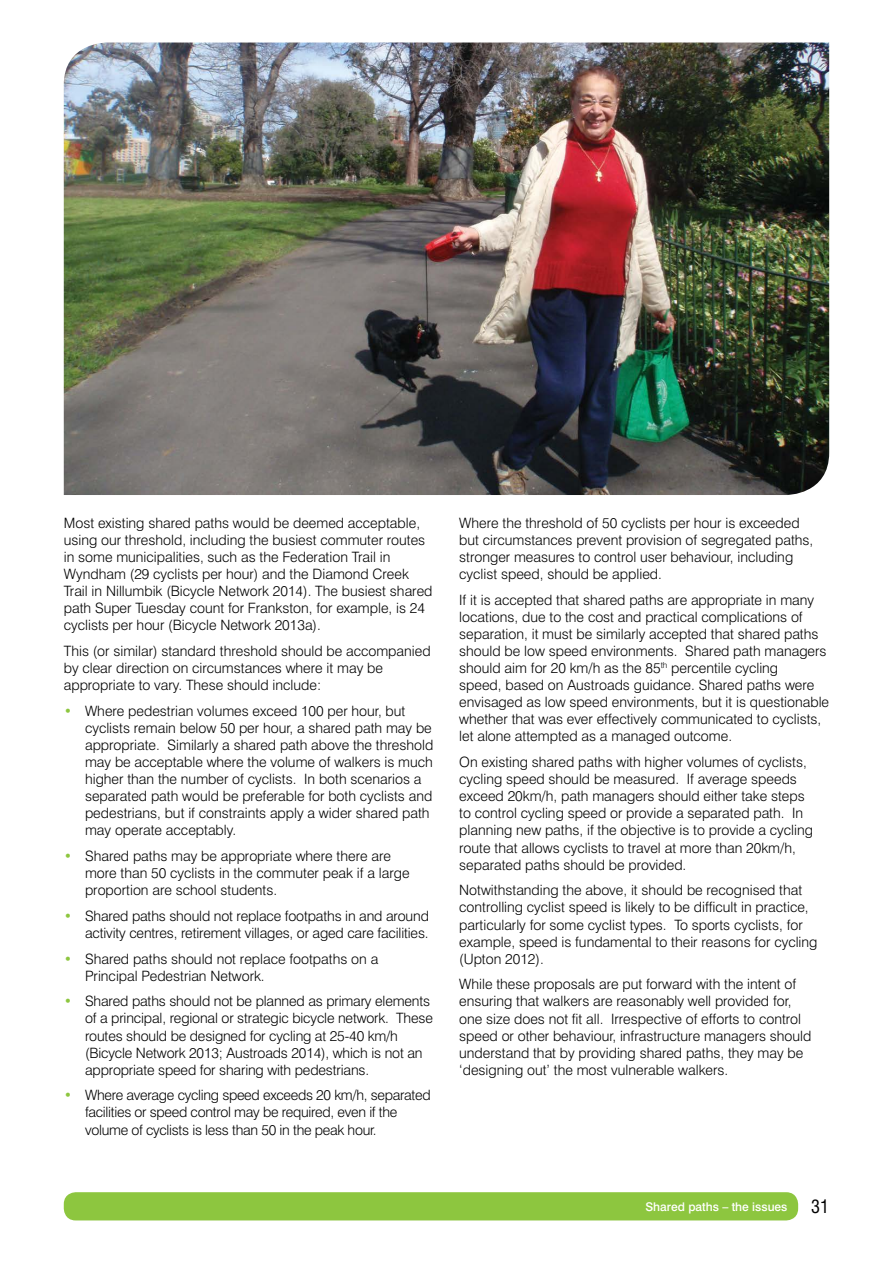
<style>
.page{position:relative;width:893px;height:1263px;background:#fff}
.page>*{position:absolute;margin:0;border:0;box-sizing:border-box;transform-origin:0 0}
.t1{font:condensed 18px "Swiss 721 BT";color:#000}
.t2{font:300 14.25px/17.1px "Swiss 721 BT";color:#000}
.t3{font:300 14.25px/17.1px "Swiss 721 BT";letter-spacing:-.02em;color:#000}
.t4{font:500 12px "Swiss 721 BT";color:#fff}
.s1{color:#8dc63f}
</style>
<div class="page">
<div style="left:64px;top:1192px;width:734px;height:28px;background:#8dc63f;border-radius:12px"></div>
<img style="left:64px;top:43px;width:765px;height:452px">
<p class="t2" style="left:64px;top:514px;width:370px">Most existing shared paths would be deemed acceptable, using our threshold, including the busiest commuter routes in some municipalities, such as the Federation Trail in Wyndham (29 cyclists per hour) and the Diamond Creek Trail in Nillumbik (Bicycle Network 2014). The busiest shared path Super Tuesday count for Frankston, for example, is 24 cyclists per hour (Bicycle Network 2013a).</p>
<p class="t2" style="left:64px;top:642px;width:368px">This (or similar) standard threshold should be accompanied by clear direction on circumstances where it may be appropriate to vary. These should include:</p>
<p class="t2" style="left:85px;top:702px;width:350px;text-indent:-21px"><span class="s1">•</span> Where pedestrian volumes exceed 100 per hour, but cyclists remain below 50 per hour, a shared path may be appropriate. Similarly a shared path above the threshold may be acceptable where the volume of walkers is much higher than the number of cyclists. In both scenarios a separated path would be preferable for both cyclists and pedestrians, but if constraints apply a wider shared path may operate acceptably.</p>
<p class="t2" style="left:85px;top:847px;width:326px;text-indent:-21px"><span class="s1">•</span> Shared paths may be appropriate where there are more than 50 cyclists in the commuter peak if a large proportion are school students.</p>
<p class="t2" style="left:64px;top:907px;width:367px;text-align:right"><span class="s1">•</span> Shared paths should not replace footpaths in and around activity centres, retirement villages, or aged care facilities.</p>
<p class="t2" style="left:85px;top:950px;width:295px;text-indent:-21px"><span class="s1">•</span> Shared paths should not replace footpaths on a<br>Principal Pedestrian Network.</p>
<p class="t2" style="left:85px;top:992px;width:349px;text-indent:-21px"><span class="s1">•</span> Shared paths should not be planned as primary elements of a principal, regional or strategic bicycle network. These routes should be designed for cycling at 25-40 km/h (Bicycle Network 2013; Austroads 2014), which is not an appropriate speed for sharing with pedestrians.</p>
<p class="t3" style="left:85px;top:1086px;width:347px;text-indent:-21px"><span class="s1">•</span> Where average cycling speed exceeds 20 km/h, separated facilities or speed control may be required, even if the volume of cyclists is less than 50 in the peak hour.</p>
<p class="t2" style="left:459px;top:514px;width:356px">Where the threshold of 50 cyclists per hour is exceeded but circumstances prevent provision of segregated paths, stronger measures to control user behaviour, including cyclist speed, should be applied.</p>
<p class="t2" style="left:459px;top:591px;width:371px">If it is accepted that shared paths are appropriate in many locations, due to the cost and practical complications of separation, it must be similarly accepted that shared paths should be low speed environments. Shared path managers should aim for 20 km/h as the 85<sup>th</sup> percentile cycling<br>speed, based on Austroads guidance. Shared paths were envisaged as low speed environments, but it is questionable whether that was ever effectively communicated to cyclists, let alone attempted as a managed outcome.</p>
<p class="t2" style="left:459px;top:753px;width:355px">On existing shared paths with higher volumes of cyclists, cycling speed should be measured. If average speeds exceed 20km/h, path managers should either take steps to control cycling speed or provide a separated path. In planning new paths, if the objective is to provide a cycling route that allows cyclists to travel at more than 20km/h, separated paths should be provided.</p>
<p class="t2" style="left:459px;top:881px;width:360px">Notwithstanding the above, it should be recognised that controlling cyclist speed is likely to be difficult in practice, particularly for some cyclist types. To sports cyclists, for example, speed is fundamental to their reasons for cycling (Upton 2012).</p>
<p class="t2" style="left:459px;top:975px;width:354px">While these proposals are put forward with the intent of ensuring that walkers are reasonably well provided for, one size does not fit all. Irrespective of efforts to control speed or other behaviour, infrastructure managers should understand that by providing shared paths, they may be ‘designing out’ the most vulnerable walkers.</p>
<p class="t4" style="left:645px;top:1199px;width:144px">Shared paths – the issues</p>
<p class="t1" style="left:811px;top:1196px;width:19px">31</p>
</div>
